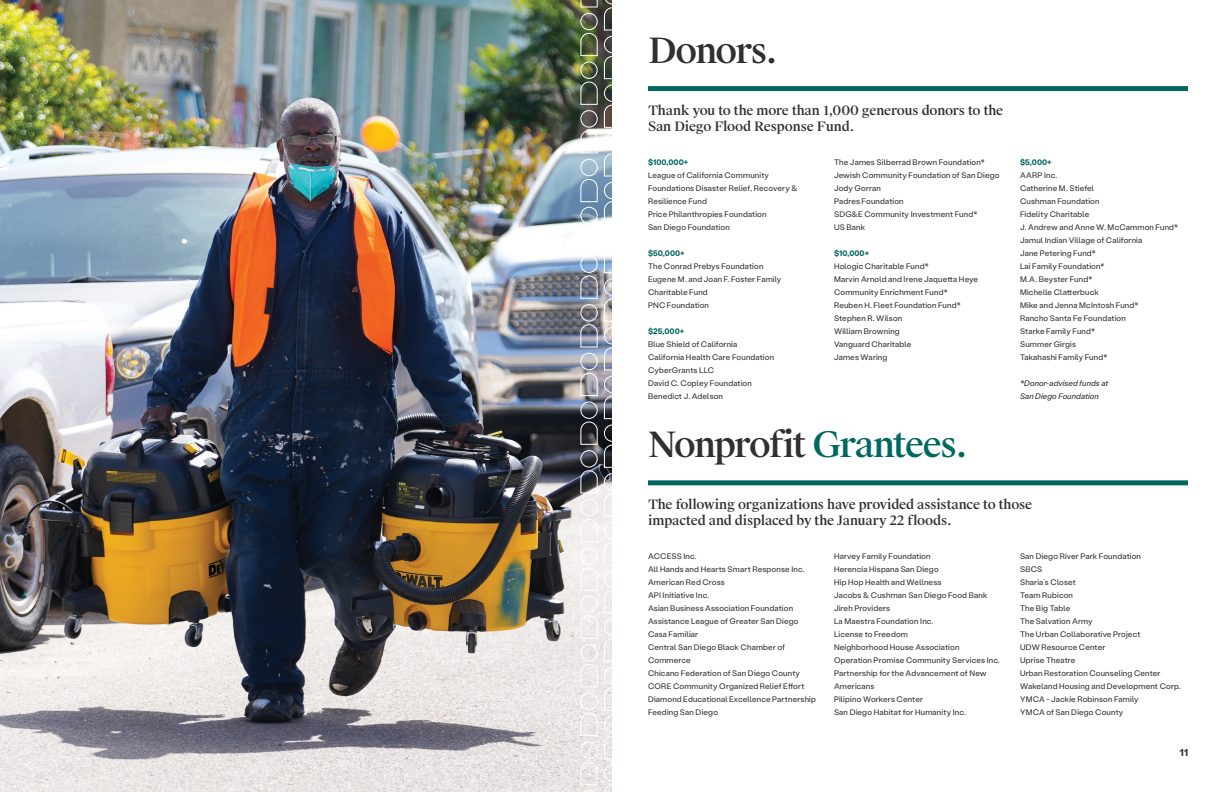
<style>
.page{position:relative;width:1224px;height:792px;background:#fff}
.page>*{position:absolute;margin:0;border:0;box-sizing:border-box;transform-origin:0 0}
.t1{font:500 35px "Suisse Works";letter-spacing:-.045em;color:#303030}
.t2{font:500 13px/16px "Suisse Works";letter-spacing:-.015em;color:#303030}
.t3{font:700 10px "Stabil Grotesk";color:#303030}
.t4{font:8px/13px "Stabil Grotesk";letter-spacing:.02em;color:#303030}
.t5{font:700 8px "Stabil Grotesk";letter-spacing:.005em;color:#00685e}
.t6{font:italic 8px/13px "Stabil Grotesk";letter-spacing:.015em;color:#303030}
.s1{color:#00685e}
</style>
<div class="page">
<div style="left:648px;top:480px;width:540px;height:5px;background:#00685e"></div>
<img style="left:0;top:0;width:580px;height:792px">
<img style="left:580px;top:0;width:32px;height:792px">
<div style="left:648px;top:86px;width:540px;height:5px;background:#00685e"></div>
<h1 class="t1" style="left:648px;top:29px;width:131px">Donors.</h1>
<h2 class="t2" style="left:648px;top:103px;width:357px">Thank you to the more than 1,000 generous donors to the<br>San Diego Flood Response Fund.</h2>
<p class="t5" style="left:648px;top:157px;width:42px">$100,000+</p>
<p class="t4" style="left:648px;top:168px;width:151px">League of California Community<br>Foundations Disaster Relief, Recovery &amp;<br>Resilience Fund<br>Price Philanthropies Foundation<br>San Diego Foundation</p>
<p class="t5" style="left:648px;top:248px;width:38px">$50,000+</p>
<p class="t4" style="left:648px;top:259px;width:135px">The Conrad Prebys Foundation<br>Eugene M. and Joan F. Foster Family<br>Charitable Fund<br>PNC Foundation</p>
<p class="t5" style="left:648px;top:326px;width:38px">$25,000+</p>
<p class="t4" style="left:648px;top:337px;width:128px">Blue Shield of California<br>California Health Care Foundation<br>CyberGrants LLC<br>David C. Copley Foundation<br>Benedict J. Adelson</p>
<p class="t4" style="left:834px;top:155px;width:167px">The James Silberrad Brown Foundation*<br>Jewish Community Foundation of San Diego<br>Jody Gorran<br>Padres Foundation<br>SDG&amp;E Community Investment Fund*<br>US Bank</p>
<p class="t5" style="left:834px;top:248px;width:37px">$10,000+</p>
<p class="t4" style="left:834px;top:259px;width:146px">Hologic Charitable Fund*<br>Marvin Arnold and Irene Jaquetta Heye<br>Community Enrichment Fund*<br>Reuben H. Fleet Foundation Fund*<br>Stephen R. Wilson<br>William Browning<br>Vanguard Charitable<br>James Waring</p>
<p class="t5" style="left:1020px;top:157px;width:33px">$5,000+</p>
<p class="t4" style="left:1020px;top:168px;width:160px">AARP Inc.<br>Catherine M. Stiefel<br>Cushman Foundation<br>Fidelity Charitable<br>J. Andrew and Anne W. McCammon Fund*<br>Jamul Indian Village of California<br>Jane Petering Fund*<br>Lai Family Foundation*<br>M.A. Beyster Fund*<br>Michelle Clatterbuck<br>Mike and Jenna McIntosh Fund*<br>Rancho Santa Fe Foundation<br>Starke Family Fund*<br>Summer Girgis<br>Takahashi Family Fund*</p>
<p class="t6" style="left:1020px;top:376px;width:90px">*Donor-advised funds at<br>San Diego Foundation</p>
<h1 class="t1" style="left:648px;top:423px;width:321px">Nonprofit <span class="s1">Grantees.</span></h1>
<h2 class="t2" style="left:648px;top:497px;width:386px">The following organizations have provided assistance to those impacted and displaced by the January 22 floods.</h2>
<p class="t4" style="left:648px;top:550px;width:169px">ACCESS Inc.<br>All Hands and Hearts Smart Response Inc.<br>American Red Cross<br>API Initiative Inc.<br>Asian Business Association Foundation<br>Assistance League of Greater San Diego<br>Casa Familiar<br>Central San Diego Black Chamber of<br>Commerce<br>Chicano Federation of San Diego County<br>CORE Community Organized Relief Effort<br>Diamond Educational Excellence Partnership<br>Feeding San Diego</p>
<p class="t4" style="left:834px;top:550px;width:168px">Harvey Family Foundation<br>Herencia Hispana San Diego<br>Hip Hop Health and Wellness<br>Jacobs &amp; Cushman San Diego Food Bank<br>Jireh Providers<br>La Maestra Foundation Inc.<br>License to Freedom<br>Neighborhood House Association<br>Operation Promise Community Services Inc.<br>Partnership for the Advancement of New<br>Americans<br>Pilipino Workers Center<br>San Diego Habitat for Humanity Inc.</p>
<p class="t4" style="left:1020px;top:550px;width:162px">San Diego River Park Foundation<br>SBCS<br>Sharia’s Closet<br>Team Rubicon<br>The Big Table<br>The Salvation Army<br>The Urban Collaborative Project<br>UDW Resource Center<br>Uprise Theatre<br>Urban Restoration Counseling Center<br>Wakeland Housing and Development Corp.<br>YMCA - Jackie Robinson Family<br>YMCA of San Diego County</p>
<p class="t3" style="left:1180px;top:746px;width:10px">11</p>
</div>
